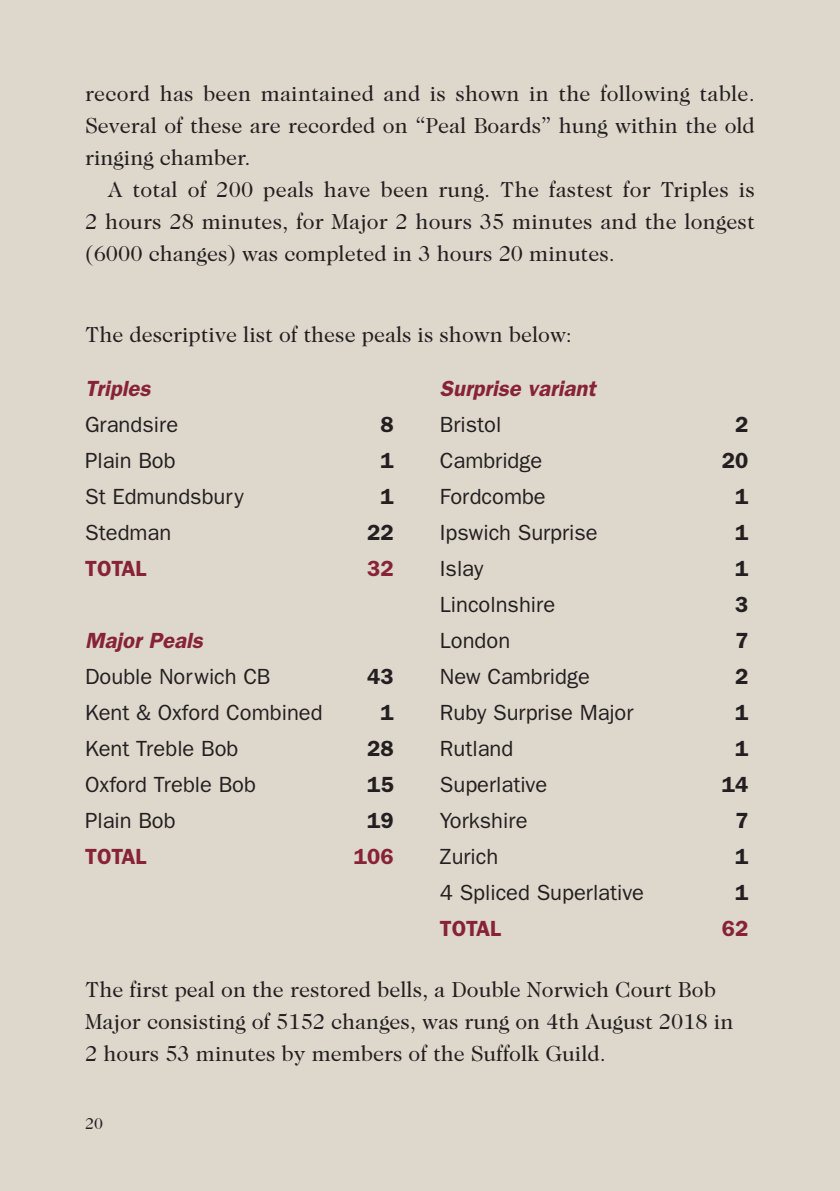
<style>
.page{position:relative;width:840px;height:1191px;background:#fff}
.page>*{position:absolute;margin:0;border:0;box-sizing:border-box;transform-origin:0 0}
.t1{font:22px/32px "Caslon Two Twenty Four";color:#231f20;text-align:justify}
.t2{font:22px "Franklin Gothic";color:#231f20}
.t3{font:italic 600 22px "Franklin Gothic";color:#872237}
.t4{font:600 22px "Franklin Gothic";color:#231f20}
.t5{font:600 22px "Franklin Gothic";color:#872237}
.t6{font:16px "Caslon Two Twenty Four";color:#231f20}
</style>
<div class="page">
<div style="left:0;top:0;width:839px;height:1191px;background:#ddd7cc"></div>
<p class="t1" style="left:85px;top:79px;width:670px">record has been maintained and is shown in the following table.<br>Several of these are recorded on “Peal Boards” hung within the old ringing chamber.</p>
<p class="t1" style="left:85px;top:175px;width:670px;text-indent:23px">A total of 200 peals have been rung. The fastest for Triples is 2 hours 28 minutes, for Major 2 hours 35 minutes and the longest (6000 changes) was completed in 3 hours 20 minutes.</p>
<p class="t1" style="left:85px;top:320px;width:488px">The descriptive list of these peals is shown below:</p>
<p class="t3" style="left:85px;top:381px;width:71px">Triples</p>
<p class="t2" style="left:85px;top:417px;width:95px">Grandsire</p>
<p class="t4" style="left:380px;top:417px;width:15px">8</p>
<p class="t2" style="left:85px;top:453px;width:92px">Plain Bob</p>
<p class="t4" style="left:380px;top:453px;width:15px">1</p>
<p class="t2" style="left:85px;top:489px;width:160px">St Edmundsbury</p>
<p class="t4" style="left:380px;top:489px;width:15px">1</p>
<p class="t2" style="left:85px;top:525px;width:88px">Stedman</p>
<p class="t4" style="left:367px;top:525px;width:28px">22</p>
<p class="t5" style="left:85px;top:561px;width:63px">TOTAL</p>
<p class="t5" style="left:367px;top:561px;width:28px">32</p>
<p class="t3" style="left:85px;top:633px;width:123px">Major Peals</p>
<p class="t2" style="left:85px;top:669px;width:187px">Double Norwich CB</p>
<p class="t4" style="left:367px;top:669px;width:28px">43</p>
<p class="t2" style="left:85px;top:705px;width:239px">Kent &amp; Oxford Combined</p>
<p class="t4" style="left:380px;top:705px;width:15px">1</p>
<p class="t2" style="left:85px;top:741px;width:155px">Kent Treble Bob</p>
<p class="t4" style="left:367px;top:741px;width:28px">28</p>
<p class="t2" style="left:85px;top:777px;width:172px">Oxford Treble Bob</p>
<p class="t4" style="left:367px;top:777px;width:28px">15</p>
<p class="t2" style="left:85px;top:813px;width:92px">Plain Bob</p>
<p class="t4" style="left:367px;top:813px;width:28px">19</p>
<p class="t5" style="left:85px;top:849px;width:63px">TOTAL</p>
<p class="t5" style="left:354px;top:849px;width:41px">106</p>
<p class="t3" style="left:439px;top:381px;width:161px">Surprise variant</p>
<p class="t2" style="left:439px;top:417px;width:63px">Bristol</p>
<p class="t4" style="left:734px;top:417px;width:15px">2</p>
<p class="t2" style="left:439px;top:453px;width:104px">Cambridge</p>
<p class="t4" style="left:721px;top:453px;width:28px">20</p>
<p class="t2" style="left:439px;top:489px;width:107px">Fordcombe</p>
<p class="t4" style="left:734px;top:489px;width:15px">1</p>
<p class="t2" style="left:439px;top:525px;width:159px">Ipswich Surprise</p>
<p class="t4" style="left:734px;top:525px;width:15px">1</p>
<p class="t2" style="left:439px;top:561px;width:45px">Islay</p>
<p class="t4" style="left:734px;top:561px;width:15px">1</p>
<p class="t2" style="left:439px;top:597px;width:117px">Lincolnshire</p>
<p class="t4" style="left:734px;top:597px;width:15px">3</p>
<p class="t2" style="left:439px;top:633px;width:72px">London</p>
<p class="t4" style="left:734px;top:633px;width:15px">7</p>
<p class="t2" style="left:439px;top:669px;width:151px">New Cambridge</p>
<p class="t4" style="left:734px;top:669px;width:15px">2</p>
<p class="t2" style="left:439px;top:705px;width:195px">Ruby Surprise Major</p>
<p class="t4" style="left:734px;top:705px;width:15px">1</p>
<p class="t2" style="left:439px;top:741px;width:75px">Rutland</p>
<p class="t4" style="left:734px;top:741px;width:15px">1</p>
<p class="t2" style="left:439px;top:777px;width:109px">Superlative</p>
<p class="t4" style="left:721px;top:777px;width:28px">14</p>
<p class="t2" style="left:439px;top:813px;width:89px">Yorkshire</p>
<p class="t4" style="left:734px;top:813px;width:15px">7</p>
<p class="t2" style="left:439px;top:849px;width:60px">Zurich</p>
<p class="t4" style="left:734px;top:849px;width:15px">1</p>
<p class="t2" style="left:439px;top:885px;width:205px">4 Spliced Superlative</p>
<p class="t4" style="left:734px;top:885px;width:15px">1</p>
<p class="t5" style="left:439px;top:921px;width:63px">TOTAL</p>
<p class="t5" style="left:721px;top:921px;width:28px">62</p>
<p class="t1" style="left:85px;top:975px;width:649px;text-align:left">The first peal on the restored bells, a Double Norwich Court Bob<br>Major consisting of 5152 changes, was rung on 4th August 2018 in<br>2 hours 53 minutes by members of the Suffolk Guild.</p>
<p class="t6" style="left:85px;top:1117px;width:19px">20</p>
</div>
